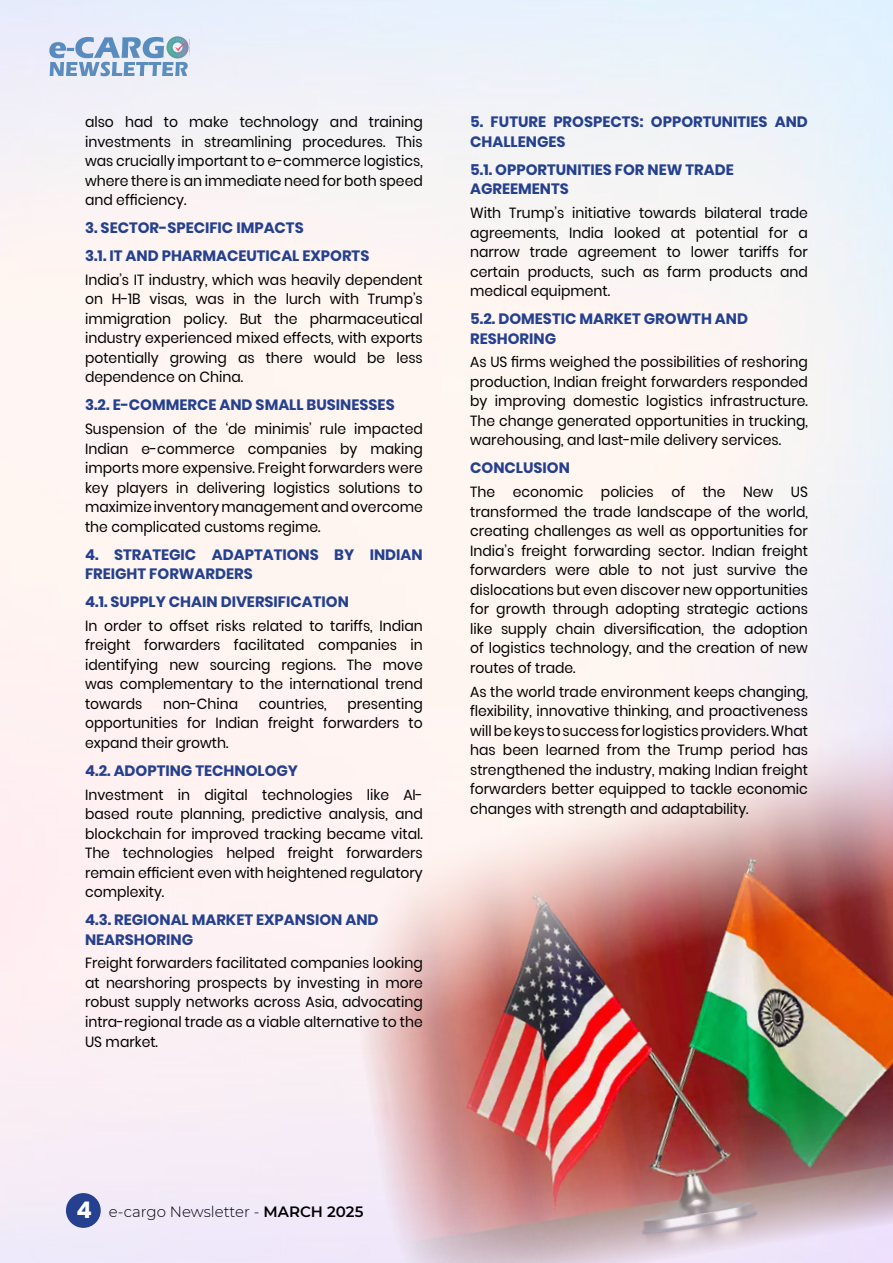
<style>
.page{position:relative;width:893px;height:1263px;background:#fff}
.page>*{position:absolute;margin:0;border:0;box-sizing:border-box;transform-origin:0 0}
.t1{font:700 15px/19.5px "Poppins";color:#25408f}
.t2{font:300 15px "Montserrat";color:#000}
.t3{font:14.7px/19.5px "Poppins";color:#000;text-align:justify;scale:.95 1}
.s1{font-family:"Poppins";font-weight:700;font-size:22.95px;color:#fff}
.s2{font-weight:600}
</style>
<div class="page">
<img style="left:0;top:0;width:893px;height:1263px">
<img style="left:338px;top:700px;width:555px;height:563px">
<div style="left:66px;top:1193px;width:35px;height:35px;background:#25408f;border-radius:50%"></div>
<p class="t3" style="left:85px;top:112px;width:357px">also had to make technology and training investments in streamlining procedures. This was crucially important to e-commerce logistics, where there is an immediate need for both speed and efficiency.</p>
<p class="t1" style="left:85px;top:214px;width:286px;line-height:28px">3. SECTOR-SPECIFIC IMPACTS<br>3.1. IT AND PHARMACEUTICAL EXPORTS</p>
<p class="t3" style="left:85px;top:270px;width:357px">India’s IT industry, which was heavily dependent on H-1B visas, was in the lurch with Trump’s immigration policy. But the pharmaceutical industry experienced mixed effects, with exports potentially growing as there would be less dependence on China.</p>
<p class="t1" style="left:85px;top:395px;width:311px">3.2. E-COMMERCE AND SMALL BUSINESSES</p>
<p class="t3" style="left:85px;top:419px;width:357px">Suspension of the ‘de minimis’ rule impacted Indian e-commerce companies by making imports more expensive. Freight forwarders were key players in delivering logistics solutions to maximize inventory management and overcome the complicated customs regime.</p>
<p class="t1" style="left:85px;top:545px;width:339px">4. STRATEGIC ADAPTATIONS BY INDIAN<br>FREIGHT FORWARDERS</p>
<p class="t1" style="left:85px;top:592px;width:265px">4.1. SUPPLY CHAIN DIVERSIFICATION</p>
<p class="t3" style="left:85px;top:616px;width:357px">In order to offset risks related to tariffs, Indian freight forwarders facilitated companies in identifying new sourcing regions. The move was complementary to the international trend towards</p>
<p class="t3" style="left:85px;top:694px;width:357px;text-indent:262px">presenting opportunities for Indian freight forwarders to expand their growth.</p>
<p class="t1" style="left:85px;top:761px;width:215px">4.2. ADOPTING TECHNOLOGY</p>
<p class="t3" style="left:85px;top:785px;width:357px">Investment in digital technologies like AI&shy;based route planning, predictive analysis, and blockchain for improved tracking became vital.<br>The technologies helped freight forwarders remain efficient even with heightened regulatory complexity.</p>
<p class="t1" style="left:85px;top:910px;width:295px">4.3. REGIONAL MARKET EXPANSION AND<br>NEARSHORING</p>
<p class="t3" style="left:85px;top:954px;width:357px">Freight forwarders facilitated companies looking at nearshoring prospects by investing in more robust supply networks across Asia, advocating intra-regional trade as a viable alternative to the US market.</p>
<p class="t3" style="left:163px;top:694px;width:81px">non-China</p>
<p class="t3" style="left:259px;top:694px;width:73px">countries,</p>
<p class="t1" style="left:470px;top:112px;width:339px">5. FUTURE PROSPECTS: OPPORTUNITIES AND<br>CHALLENGES</p>
<p class="t1" style="left:470px;top:160px;width:265px">5.1. OPPORTUNITIES FOR NEW TRADE<br>AGREEMENTS</p>
<p class="t3" style="left:470px;top:203px;width:357px">With Trump’s initiative towards bilateral trade agreements, India looked at potential for a narrow trade agreement to lower tariffs for certain products, such as farm products and medical equipment.</p>
<p class="t1" style="left:470px;top:309px;width:279px">5.2. DOMESTIC MARKET GROWTH AND<br>RESHORING</p>
<p class="t3" style="left:470px;top:353px;width:357px">As US firms weighed the possibilities of reshoring production, Indian freight forwarders responded by improving domestic logistics infrastructure.<br>The change generated opportunities in trucking, warehousing, and last-mile delivery services.</p>
<p class="t1" style="left:470px;top:458px;width:101px">CONCLUSION</p>
<p class="t3" style="left:470px;top:482px;width:357px">The economic policies of the New US transformed the trade landscape of the world, creating challenges as well as opportunities for India’s freight forwarding sector. Indian freight forwarders were able to not just survive the dislocations but even discover new opportunities for growth through adopting strategic actions like supply chain diversification, the adoption of logistics technology, and the creation of new routes of trade.</p>
<p class="t3" style="left:470px;top:682px;width:357px">As the world trade environment keeps changing, flexibility, innovative thinking, and proactiveness will be keys to success for logistics providers. What has been learned from the Trump period has strengthened the industry, making Indian freight forwarders better equipped to tackle economic changes with strength and adaptability.</p>
<p class="t2" style="left:76px;top:1202px;width:288px"><span class="s1">4</span> e-cargo Newsletter - <span class="s2">MARCH 2025</span></p>
</div>
